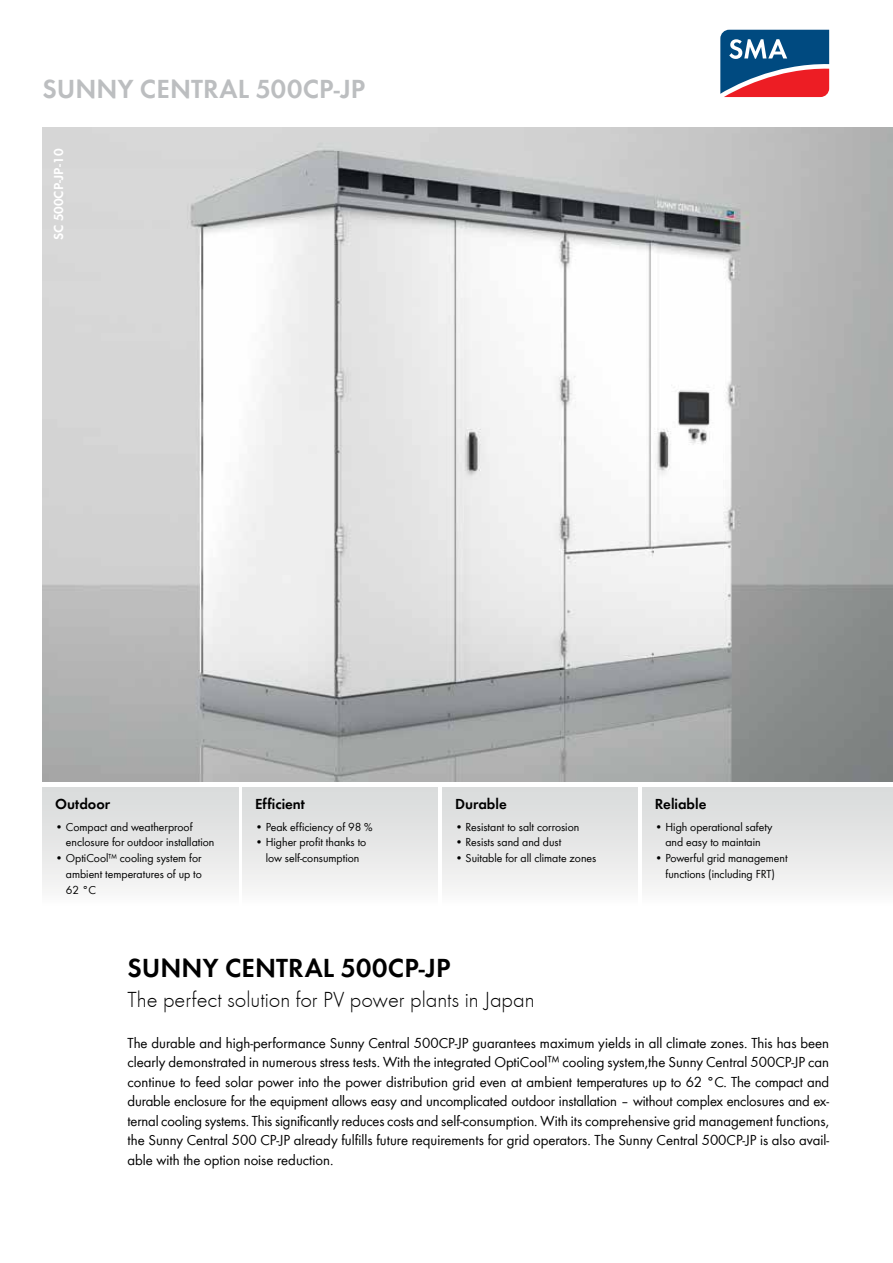
<style>
.page{position:relative;width:893px;height:1263px;background:#fff}
.page>*{position:absolute;margin:0;border:0;box-sizing:border-box;transform-origin:0 0}
.t1{font:600 27px "SMA Futura Global";letter-spacing:.005em;color:#bcbec0}
.t2{font:600 27px "SMA Futura Global";letter-spacing:.005em;color:#000}
.t3{font:300 22.5px "SMA Futura Global";color:#000}
.t4{font:15px/19.5px "SMA Futura Global";color:#000;text-align:justify}
.t5{font:600 15px "SMA Futura Global";color:#000}
.t6{font:600 13.5px "SMA Futura Global";color:#fff}
.t7{font:12px/15.8px "SMA Futura Global";color:#000;text-align:center}
.s1{font-size:16.5px}
</style>
<div class="page">
<div style="left:43px;top:787px;width:195px;height:119px;background:linear-gradient(to bottom,#d7d9d9,#faf9f9)"></div>
<div style="left:242px;top:787px;width:196px;height:119px;background:linear-gradient(to bottom,#d7d9d9,#faf9f9)"></div>
<div style="left:442px;top:787px;width:196px;height:119px;background:linear-gradient(to bottom,#d7d9d9,#faf9f9)"></div>
<div style="left:642px;top:787px;width:251px;height:119px;background:linear-gradient(to bottom,#d7d9d9,#faf9f9)"></div>
<img style="left:43px;top:128px;width:850px;height:654px">
<svg style="left:720px;top:30px;width:109px;height:67px;background:#665879"></svg>
<h1 class="t1" style="left:43px;top:73px;width:324px">SUNNY CENTRAL 500CP-JP</h1>
<p class="t6" style="left:51px;top:240px;width:93px;rotate:-90deg">SC 500CP-JP-10</p>
<p class="t5" style="left:55px;top:795px;width:56px">Outdoor</p>
<p class="t7" style="left:66px;top:819px;width:150px;text-align:left;text-indent:-11px">• Compact and weatherproof enclosure for outdoor installation</p>
<p class="t7" style="left:66px;top:850px;width:137px;text-align:justify;text-indent:-11px">• OptiCool™ cooling system for ambient temperatures of up to 62 °C</p>
<p class="t5" style="left:255px;top:795px;width:51px">Efficient</p>
<p class="t7" style="left:255px;top:819px;width:119px">• Peak efficiency of 98 %</p>
<p class="t7" style="left:255px;top:834px;width:113px">• Higher profit thanks to low self-consumption</p>
<p class="t5" style="left:455px;top:795px;width:53px">Durable</p>
<p class="t7" style="left:455px;top:819px;width:126px">• Resistant to salt corrosion</p>
<p class="t7" style="left:455px;top:834px;width:108px">• Resists sand and dust</p>
<p class="t7" style="left:455px;top:850px;width:143px">• Suitable for all climate zones</p>
<p class="t5" style="left:655px;top:795px;width:53px">Reliable</p>
<p class="t7" style="left:655px;top:819px;width:119px">• High operational safety and easy to maintain</p>
<p class="t7" style="left:655px;top:850px;width:134px">• Powerful grid management functions (including FRT)</p>
<h1 class="t2" style="left:128px;top:952px;width:324px">SUNNY CENTRAL 500CP-JP</h1>
<h2 class="t3" style="left:128px;top:986px;width:409px">The perfect solution for PV power plants in Japan</h2>
<p class="t4" style="left:128px;top:1033px;width:703px">The durable and high-performance Sunny Central 500CP-JP guarantees maximum yields in all climate zones. This has been clearly demonstrated in numerous stress tests. With the integrated OptiCool<span class="s1">™</span> cooling system,the Sunny Central 500CP-JP can continue to feed solar power into the power distribution grid even at ambient temperatures up to 62 °C. The compact and durable enclosure for the equipment allows easy and uncomplicated outdoor installation – without complex enclosures and ex&shy;ternal cooling systems. This significantly reduces costs and self-consumption. With its comprehensive grid management functions, the Sunny Central 500 CP-JP already fulfills future requirements for grid operators. The Sunny Central 500CP-JP is also avail&shy;able with the option noise reduction.</p>
</div>
